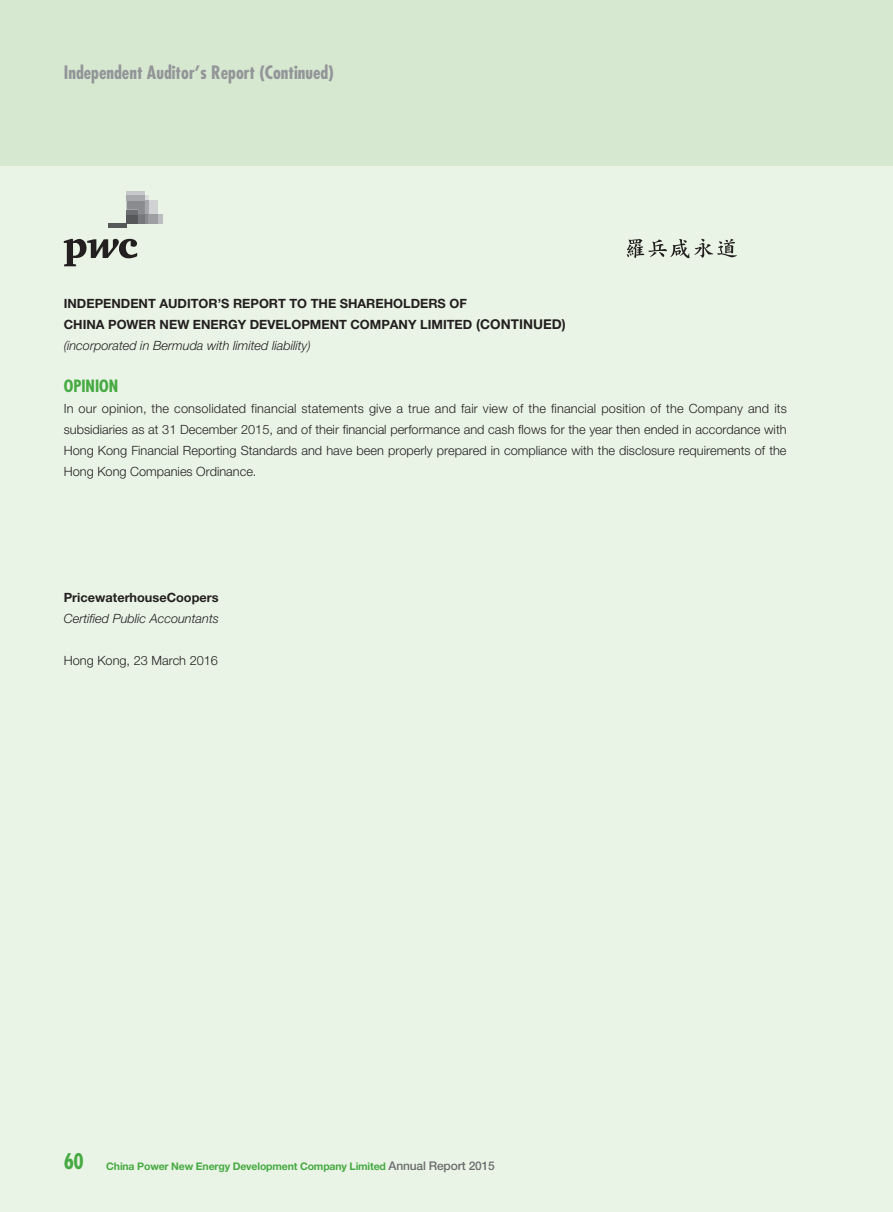
<style>
.page{position:relative;width:893px;height:1212px;background:#fff}
.page>*{position:absolute;margin:0;border:0;box-sizing:border-box;transform-origin:0 0}
.t1{font:700 condensed 21px "Futura Std";color:#46aa42}
.t2{font:700 condensed 18px "Futura Std";color:#939598}
._01_H1{font:700 condensed 16.5px "Futura Std";color:#46aa42}
._00_txt{font:300 12.75px/21px "Helvetica Neue LT Std";color:#231f20;text-align:justify}
._00_txt-2{font:700 12.75px "Helvetica Neue LT Std";color:#231f20}
._00_txt-3{font:italic 300 12.75px "Helvetica Neue LT Std";color:#231f20}
.t3{font:700 10.5px "Helvetica Neue LT Std";letter-spacing:-.015em;color:#46aa42}
.s1{font-size:13.5px}
.s2{font-weight:500;font-size:12px;color:#6c6d70}
</style>
<div class="page">
<div style="left:0;top:166px;width:893px;height:1046px;background:#eaf4e6"></div>
<div style="left:0;top:0;width:893px;height:166px;background:#d6e8d0"></div>
<svg style="left:627px;top:239px;width:110px;height:19px"></svg>
<svg style="left:64px;top:239px;width:73px;height:27px"></svg>
<div style="left:158px;top:214px;width:5px;height:10px;background:#bcbdc0"></div>
<div style="left:149px;top:201px;width:9px;height:13px;background:#d1d2d4"></div>
<hr style="left:108px;top:224px;width:19px;height:4px;background:#57585a">
<div style="left:127px;top:214px;width:11px;height:10px;background:#57585a"></div>
<div style="left:138px;top:214px;width:7px;height:10px;background:#76787b"></div>
<svg style="left:145px;top:214px;width:4px;height:10px"></svg>
<div style="left:149px;top:214px;width:9px;height:10px;background:#9d9fa2"></div>
<hr style="left:127px;top:191px;width:18px;height:4px;background:#c7c8ca">
<svg style="left:127px;top:195px;width:22px;height:19px"></svg>
<hr style="left:145px;top:201px;width:4px;height:13px;background:#a8a9ad">
<p class="t2" style="left:64px;top:61px;width:271px">Independent Auditor’s Report (Continued)</p>
<p class="_00_txt-2" style="left:64px;top:296px;width:405px">INDEPENDENT AUDITOR’S REPORT TO THE SHAREHOLDERS OF</p>
<p class="_00_txt-2" style="left:64px;top:317px;width:503px">CHINA POWER NEW ENERGY DEVELOPMENT COMPANY LIMITED <span class="s1">(CONTINUED)</span></p>
<p class="_00_txt-3" style="left:64px;top:338px;width:248px">(incorporated in Bermuda with limited liability)</p>
<p class="_01_H1" style="left:64px;top:376px;width:56px">OPINION</p>
<p class="_00_txt" style="left:64px;top:398px;width:725px">In our opinion, the consolidated financial statements give a true and fair view of the financial position of the Company and its subsidiaries as at 31 December 2015, and of their financial performance and cash flows for the year then ended in accordance with Hong Kong Financial Reporting Standards and have been properly prepared in compliance with the disclosure requirements of the Hong Kong Companies Ordinance.</p>
<p class="_00_txt-2" style="left:64px;top:590px;width:156px">PricewaterhouseCoopers</p>
<p class="_00_txt-3" style="left:64px;top:611px;width:157px">Certified Public Accountants</p>
<p class="_00_txt" style="left:64px;top:650px;width:156px">Hong Kong, 23 March 2016</p>
<p class="t1" style="left:64px;top:1148px;width:22px">60</p>
<p class="t3" style="left:106px;top:1159px;width:390px">China Power New Energy Development Company Limited <span class="s2">Annual Report 2015</span></p>
</div>
